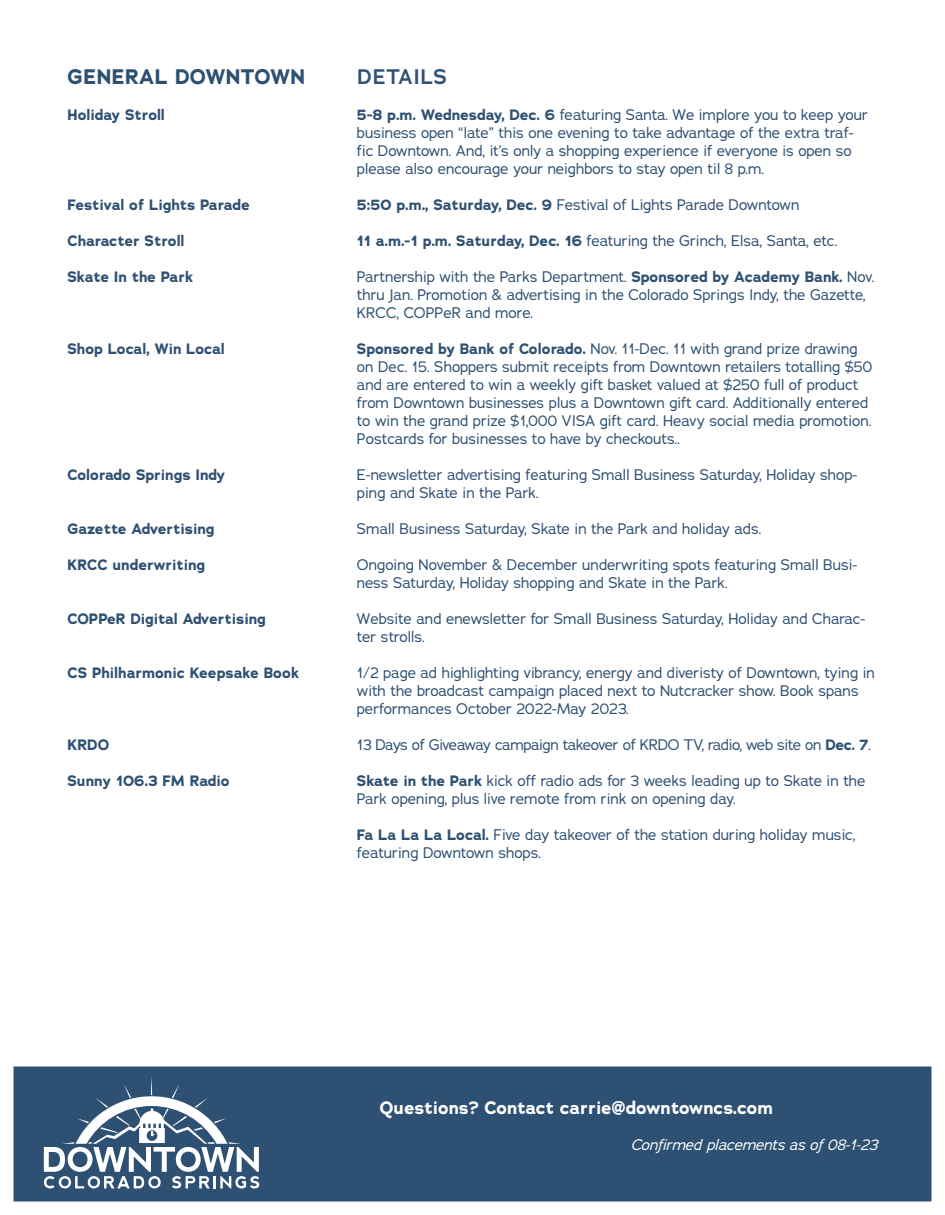
<style>
.page{position:relative;width:945px;height:1215px;background:#fff}
.page>*{position:absolute;margin:0;border:0;box-sizing:border-box;transform-origin:0 0}
.t1{font:700 21px "Adrianna";letter-spacing:.015em;color:#2e5072}
.t2{font:600 21px "Adrianna";letter-spacing:.015em;color:#2e5072}
.t3{font:700 18px "Adrianna";color:#fff}
.t4{font:15px/18px "Adrianna";color:#2e5072}
.t5{font:700 15px "Adrianna";color:#2e5072}
.t6{font:15px "Adrianna";letter-spacing:-.02em;color:#2e5072}
.t7{font:italic 15px "Adrianna";color:#fff}
.s1{font-weight:700}
</style>
<div class="page">
<div style="left:14px;top:1066px;width:918px;height:136px;background:#2e5072;border:2px solid #2e5072"></div>
<svg style="left:44px;top:1077px;width:215px;height:111px"></svg>
<p class="t1" style="left:68px;top:62px;width:239px">GENERAL DOWNTOWN</p>
<p class="t5" style="left:68px;top:104px;width:99px">Holiday Stroll</p>
<p class="t5" style="left:68px;top:194px;width:184px">Festival of Lights Parade</p>
<p class="t5" style="left:68px;top:230px;width:118px">Character Stroll</p>
<p class="t5" style="left:68px;top:266px;width:127px">Skate In the Park</p>
<p class="t5" style="left:68px;top:338px;width:159px">Shop Local, Win Local</p>
<p class="t5" style="left:68px;top:464px;width:159px">Colorado Springs Indy</p>
<p class="t5" style="left:68px;top:518px;width:149px">Gazette Advertising</p>
<p class="t5" style="left:68px;top:554px;width:139px">KRCC underwriting</p>
<p class="t5" style="left:68px;top:608px;width:200px">COPPeR Digital Advertising</p>
<p class="t5" style="left:68px;top:662px;width:233px">CS Philharmonic Keepsake Book</p>
<p class="t5" style="left:68px;top:734px;width:43px">KRDO</p>
<p class="t5" style="left:68px;top:770px;width:164px">Sunny 106.3 FM Radio</p>
<p class="t2" style="left:357px;top:63px;width:92px">DETAILS</p>
<p class="t4" style="left:357px;top:106px;width:513px"><span class="s1">5-8 p.m. Wednesday, Dec. 6</span> featuring Santa. We implore you to keep your business open “late” this one evening to take advantage of the extra traf&shy;fic Downtown. And, it’s only a shopping experience if everyone is open so please also encourage your neighbors to stay open til 8 p.m.</p>
<p class="t4" style="left:357px;top:196px;width:444px"><span class="s1">5:50 p.m., Saturday, Dec. 9</span> Festival of Lights Parade Downtown</p>
<p class="t4" style="left:357px;top:232px;width:482px"><span class="s1">11 a.m.-1 p.m. Saturday, Dec. 16</span> featuring the Grinch, Elsa, Santa, etc.</p>
<p class="t4" style="left:357px;top:268px;width:519px">Partnership with the Parks Department. <span class="s1">Sponsored by Academy Bank.</span> Nov. thru Jan. Promotion &amp; advertising in the Colorado Springs Indy, the Gazette,<br>KRCC, COPPeR and more.</p>
<p class="t4" style="left:357px;top:340px;width:517px"><span class="s1">Sponsored by Bank of Colorado.</span> Nov. 11-Dec. 11 with grand prize drawing on Dec. 15. Shoppers submit receipts from Downtown retailers totalling $50 and are entered to win a weekly gift basket valued at $250 full of product from Downtown businesses plus a Downtown gift card. Additionally entered to win the grand prize $1,000 VISA gift card. Heavy social media promotion.<br>Postcards for businesses to have by checkouts..</p>
<p class="t4" style="left:357px;top:466px;width:502px">E-newsletter advertising featuring Small Business Saturday, Holiday shop&shy;ping and Skate in the Park.</p>
<p class="t4" style="left:357px;top:520px;width:406px">Small Business Saturday, Skate in the Park and holiday ads.</p>
<p class="t4" style="left:357px;top:556px;width:502px">Ongoing November &amp; December underwriting spots featuring Small Busi&shy;ness Saturday, Holiday shopping and Skate in the Park.</p>
<p class="t4" style="left:357px;top:610px;width:510px">Website and enewsletter for Small Business Saturday, Holiday and Charac&shy;ter strolls.</p>
<p class="t4" style="left:357px;top:664px;width:519px">1/2 page ad highlighting vibrancy, energy and diveristy of Downtown, tying in with the broadcast campaign placed next to Nutcracker show. Book spans performances October 2022-May 2023.</p>
<p class="t6" style="left:357px;top:735px;width:515px">13 Days of Giveaway campaign takeover of KRDO TV, radio, web site on <span class="s1">Dec. 7</span>.</p>
<p class="t4" style="left:357px;top:772px;width:510px"><span class="s1">Skate in the Park</span> kick off radio ads for 3 weeks leading up to Skate in the<br>Park opening, plus live remote from rink on opening day.</p>
<p class="t4" style="left:357px;top:826px;width:500px"><span class="s1">Fa La La La Local.</span> Five day takeover of the station during holiday music, featuring Downtown shops.</p>
<p class="t3" style="left:379px;top:1096px;width:395px">Questions? Contact carrie@downtowncs.com</p>
<p class="t7" style="left:631px;top:1135px;width:248px">Confirmed placements as of 08-1-23</p>
</div>
